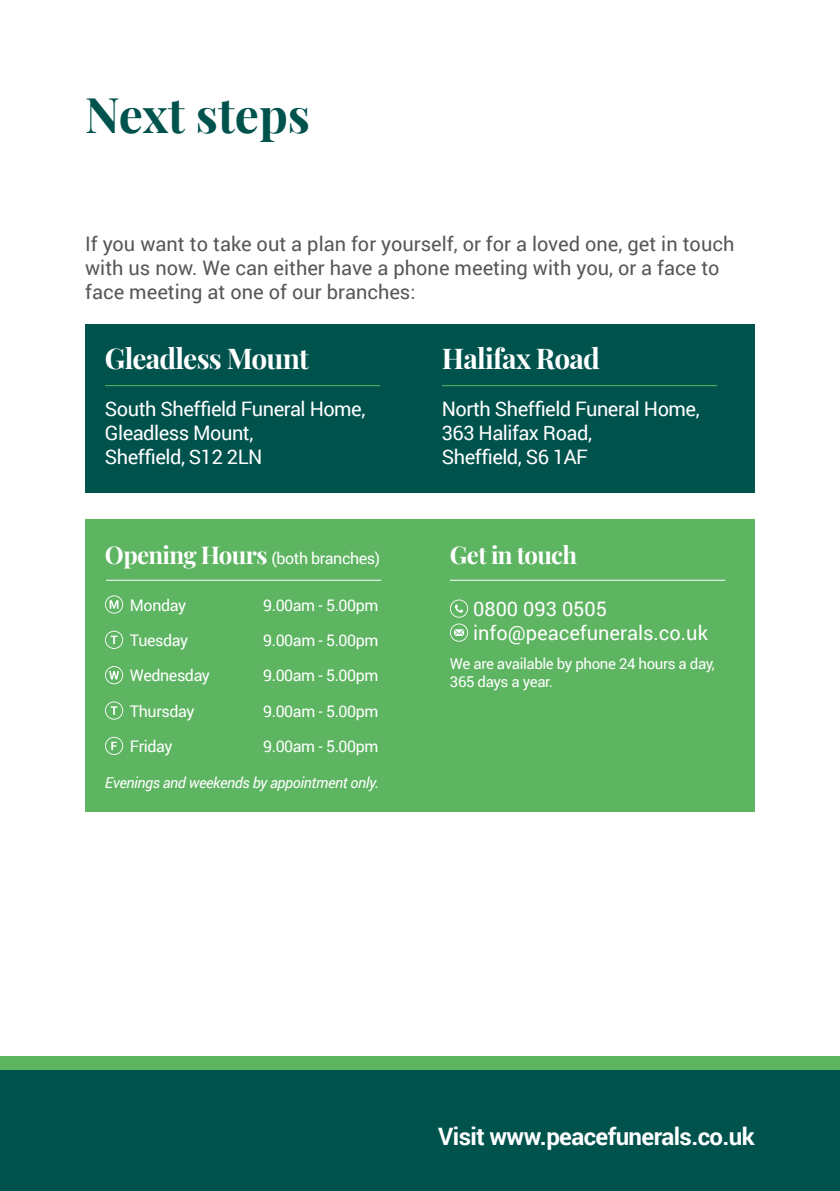
<style>
.page{position:relative;width:840px;height:1191px;background:#fff}
.page>*{position:absolute;margin:0;border:0;box-sizing:border-box;transform-origin:0 0}
.t1{font:48px "Playfair Display";color:#00524d}
.t2{font:28px "Playfair Display";letter-spacing:-.025em;color:#fff}
.t3{font:700 24px "Roboto";letter-spacing:-.025em;color:#fff}
.t4{font:24px "Playfair Display";letter-spacing:-.025em;color:#fff}
.t5{font:20px/24px "Roboto";color:#575756}
.t6{font:20px/24px "Roboto";letter-spacing:-.025em;color:#fff}
.t7{font:20px/24px "Roboto";color:#fff}
.t8{font:16px "Roboto";letter-spacing:-.025em;color:#fff}
.t9{font:15px/18px "Roboto";letter-spacing:-.025em;color:#fff}
.t10{font:italic 15px "Roboto";letter-spacing:-.025em;color:#fff}
.s1{font-family:"Playfair Display";font-size:24px}
</style>
<div class="page">
<div style="left:0;top:1057px;width:839px;height:134px;background:#00524d"></div>
<div style="left:0;top:1056px;width:839px;height:14px;background:#5db461"></div>
<div style="left:85px;top:325px;width:669px;height:168px;background:#00524d"></div>
<hr style="left:105px;top:385px;width:275px;height:1px;background:#5bb65f">
<hr style="left:441px;top:385px;width:275px;height:1px;background:#5bb65f">
<div style="left:85px;top:519px;width:669px;height:292px;background:#5db461"></div>
<svg style="left:450px;top:599px;width:18px;height:18px"></svg>
<svg style="left:450px;top:623px;width:18px;height:18px"></svg>
<svg style="left:105px;top:595px;width:18px;height:18px"></svg>
<svg style="left:105px;top:631px;width:18px;height:18px"></svg>
<svg style="left:105px;top:666px;width:18px;height:18px"></svg>
<svg style="left:105px;top:701px;width:18px;height:18px"></svg>
<svg style="left:105px;top:737px;width:18px;height:18px"></svg>
<hr style="left:106px;top:580px;width:275px;height:1px;background:#fff">
<hr style="left:449px;top:580px;width:275px;height:1px;background:#fff">
<h1 class="t1" style="left:85px;top:77px;width:226px">Next steps</h1>
<p class="t5" style="left:85px;top:231px;width:650px">If you want to take out a plan for yourself, or for a loved one, get in touch with us now. We can either have a phone meeting with you, or a face to face meeting at one of our branches:</p>
<h2 class="t2" style="left:105px;top:336px;width:205px">Gleadless Mount</h2>
<p class="t6" style="left:105px;top:396px;width:262px">South Sheffield Funeral Home,<br>Gleadless Mount,<br>Sheffield, S12 2LN</p>
<p class="t8" style="left:105px;top:547px;width:276px"><span class="s1">Opening Hours</span> (both branches)</p>
<p class="t8" style="left:130px;top:594px;width:58px">Monday</p>
<p class="t8" style="left:263px;top:594px;width:117px">9.00am - 5.00pm</p>
<p class="t8" style="left:130px;top:629px;width:60px">Tuesday</p>
<p class="t8" style="left:263px;top:629px;width:117px">9.00am - 5.00pm</p>
<p class="t8" style="left:130px;top:664px;width:81px">Wednesday</p>
<p class="t8" style="left:263px;top:664px;width:117px">9.00am - 5.00pm</p>
<p class="t8" style="left:130px;top:700px;width:66px">Thursday</p>
<p class="t8" style="left:263px;top:700px;width:117px">9.00am - 5.00pm</p>
<p class="t8" style="left:130px;top:735px;width:44px">Friday</p>
<p class="t8" style="left:263px;top:735px;width:117px">9.00am - 5.00pm</p>
<p class="t10" style="left:105px;top:771px;width:275px">Evenings and weekends by appointment only.</p>
<h2 class="t2" style="left:441px;top:336px;width:159px">Halifax Road</h2>
<p class="t6" style="left:441px;top:396px;width:259px">North Sheffield Funeral Home,<br>363 Halifax Road,<br>Sheffield, S6 1AF</p>
<p class="t4" style="left:449px;top:536px;width:129px">Get in touch</p>
<p class="t7" style="left:473px;top:596px;width:236px">0800 093 0505 info@peacefunerals.co.uk</p>
<p class="t9" style="left:449px;top:654px;width:266px">We are available by phone 24 hours a day,<br>365 days a year.</p>
<p class="t3" style="left:438px;top:1119px;width:318px">Visit www.peacefunerals.co.uk</p>
</div>
